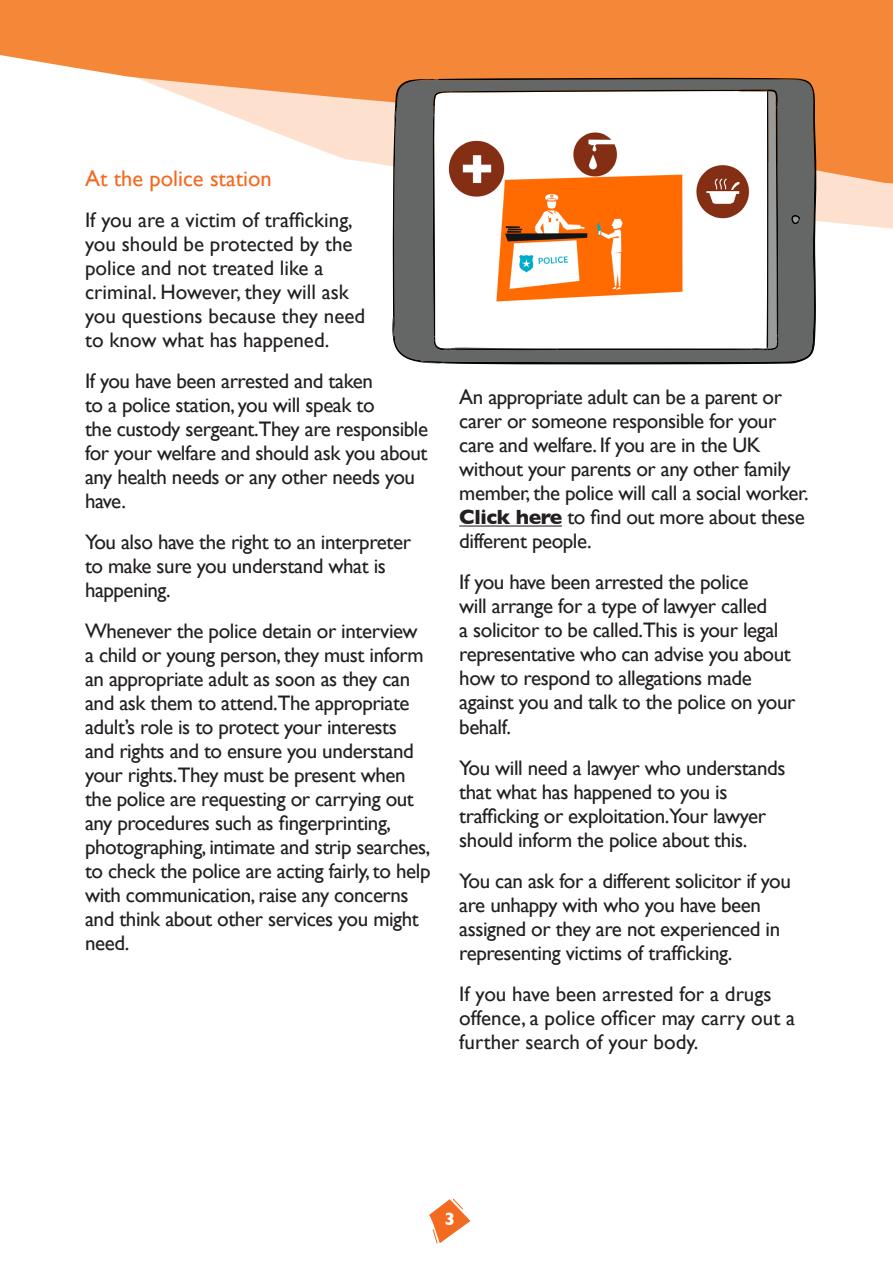
<style>
.page{position:relative;width:893px;height:1263px;background:#fff}
.page>*{position:absolute;margin:0;border:0;box-sizing:border-box;transform-origin:0 0}
.t1{font:22.5px "Gill Sans";color:#f36a21}
.t2{font:21px/24px "Gill Sans";letter-spacing:-.02em;color:#231f20}
.t3{font:21px/24px "Gill Sans";color:#231f20}
.t4{font:700 18px "Gill Sans";color:#fff}
.s1{font-weight:700}
</style>
<div class="page">
<svg style="left:816px;top:187px;width:77px;height:42px;background:#fde2d1"></svg>
<svg style="left:0;top:0;width:893px;height:187px;fill:#f58838"></svg>
<svg style="left:429px;top:1198px;width:41px;height:46px"></svg>
<hr style="left:459px;top:525px;width:103px;height:1px;background:#231f20">
<svg style="left:441px;top:79px;width:375px;height:285px;background:#5d5b58"></svg>
<svg style="left:392px;top:78px;width:409px;height:285px"></svg>
<p class="t1" style="left:85px;top:165px;width:188px">At the police station</p>
<p class="t3" style="left:85px;top:207px;width:282px">If you are a victim of trafficking, you should be protected by the police and not treated like a criminal. However, they will ask you questions because they need to know what has happened.</p>
<p class="t2" style="left:85px;top:368px;width:345px">If you have been arrested and taken<br>to a police station, you will speak to<br>the custody sergeant.They are responsible for your welfare and should ask you about any health needs or any other needs you have.</p>
<p class="t2" style="left:85px;top:529px;width:327px">You also have the right to an interpreter to make sure you understand what is happening.</p>
<p class="t2" style="left:85px;top:618px;width:347px">Whenever the police detain or interview a child or young person, they must inform an appropriate adult as soon as they can and ask them to attend.The appropriate adult’s role is to protect your interests and rights and to ensure you understand your rights.They must be present when the police are requesting or carrying out any procedures such as fingerprinting, photographing, intimate and strip searches, to check the police are acting fairly, to help with communication, raise any concerns and think about other services you might need.</p>
<p class="t2" style="left:459px;top:385px;width:351px">An appropriate adult can be a parent or carer or someone responsible for your care and welfare. If you are in the UK without your parents or any other family member, the police will call a social worker.<br><span class="s1">Click here</span> to find out more about these different people.</p>
<p class="t2" style="left:459px;top:570px;width:338px">If you have been arrested the police<br>will arrange for a type of lawyer called<br>a solicitor to be called.This is your legal representative who can advise you about how to respond to allegations made against you and talk to the police on your behalf.</p>
<p class="t2" style="left:459px;top:755px;width:328px">You will need a lawyer who understands that what has happened to you is trafficking or exploitation.Your lawyer should inform the police about this.</p>
<p class="t2" style="left:459px;top:868px;width:333px">You can ask for a different solicitor if you are unhappy with who you have been assigned or they are not experienced in representing victims of trafficking.</p>
<p class="t3" style="left:459px;top:981px;width:337px">If you have been arrested for a drugs offence, a police officer may carry out a further search of your body.</p>
<p class="t4" style="left:444px;top:1204px;width:12px">3</p>
</div>
